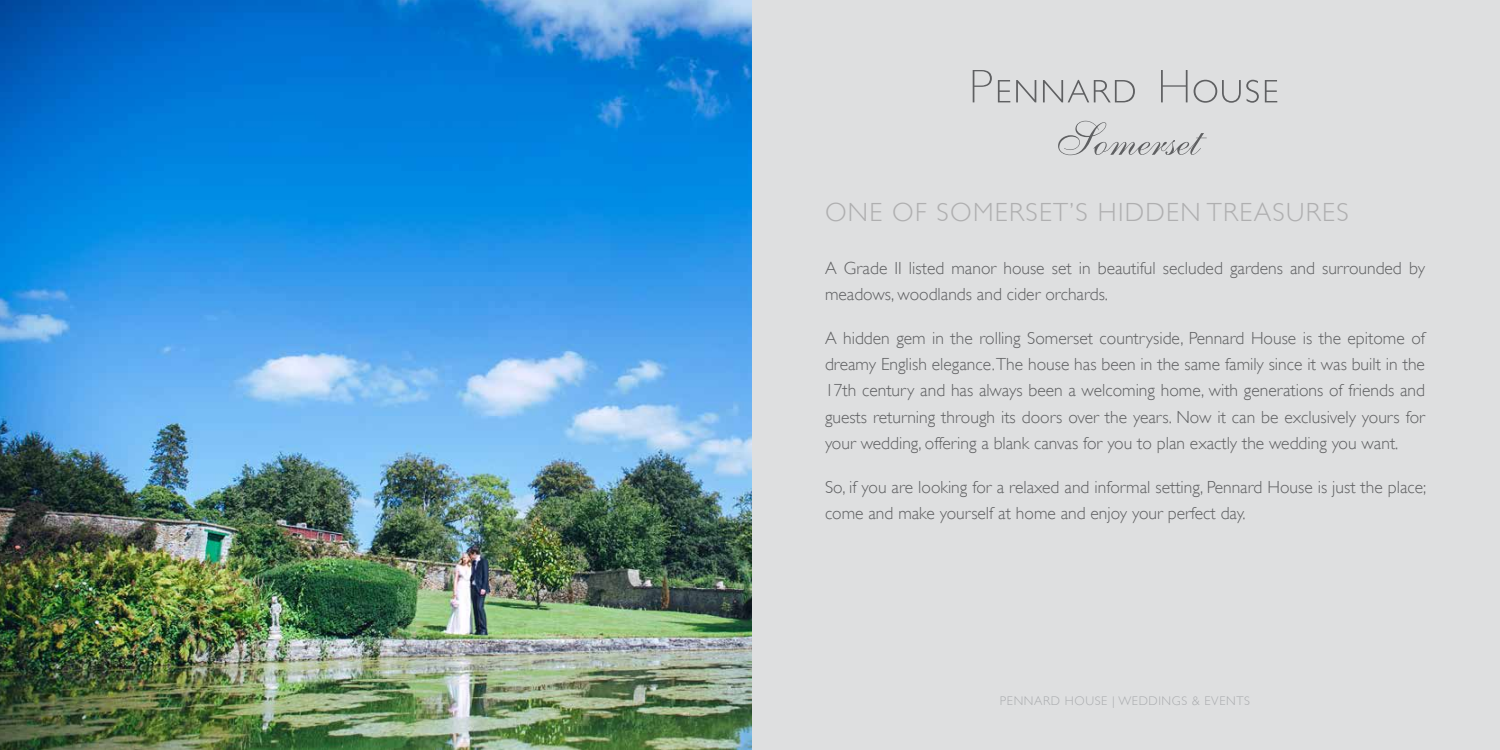
<style>
.page{position:relative;width:1500px;height:750px;background:#dedfe0}
.page>*{position:absolute;margin:0;border:0;box-sizing:border-box;transform-origin:0 0}
.t1{font:300 26.25px "Gill Sans";letter-spacing:.05em;color:#afafb0}
.t2{font:300 17.5px/26.2px "Gill Sans";color:#5f6062}
.t3{font:300 12.5px "Gill Sans";letter-spacing:.05em;color:#aaacaf}
</style>
<div class="page">
<svg style="left:998px;top:80px;width:12px;height:22px"></svg>
<svg style="left:1016px;top:80px;width:20px;height:22px"></svg>
<svg style="left:1043px;top:80px;width:92px;height:22px"></svg>
<svg style="left:1194px;top:80px;width:65px;height:23px"></svg>
<svg style="left:1265px;top:80px;width:12px;height:22px"></svg>
<svg style="left:1058px;top:121px;width:149px;height:34px"></svg>
<svg style="left:1161px;top:70px;width:27px;height:32px"></svg>
<svg style="left:973px;top:70px;width:19px;height:32px"></svg>
<img style="left:0;top:0;width:751px;height:750px">
<h1 class="t1" style="left:825px;top:198px;width:525px">ONE OF SOMERSET’S HIDDEN TREASURES</h1>
<p class="t2" style="left:825px;top:255px;width:602px">A Grade II listed manor house set in beautiful secluded gardens and surrounded by meadows, woodlands and cider orchards.</p>
<p class="t2" style="left:825px;top:325px;width:602px;text-align:justify">A hidden gem in the rolling Somerset countryside, Pennard House is the epitome of dreamy English elegance. The house has been in the same family since it was built in the 17th century and has always been a welcoming home, with generations of friends and guests returning through its doors over the years. Now it can be exclusively yours for your wedding, offering a blank canvas for you to plan exactly the wedding you want.</p>
<p class="t2" style="left:825px;top:474px;width:603px">So, if you are looking for a relaxed and informal setting, Pennard House is just the place; come and make yourself at home and enjoy your perfect day.</p>
<p class="t3" style="left:1000px;top:694px;width:252px">PENNARD HOUSE | WEDDINGS &amp; EVENTS</p>
</div>
